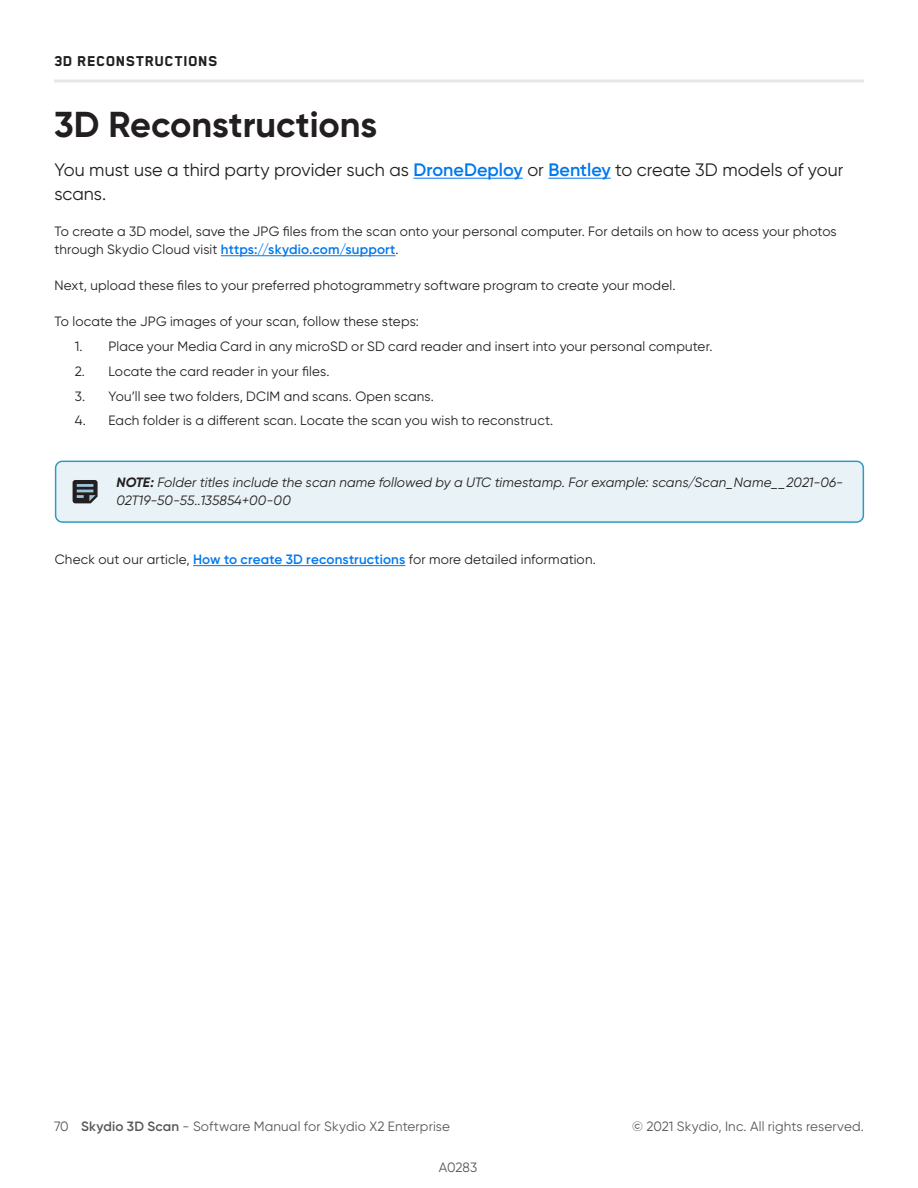
<style>
.page{position:relative;width:918px;height:1188px;background:#fff}
.page>*{position:absolute;margin:0;border:0;box-sizing:border-box;transform-origin:0 0}
.t1{font:700 36px "Gilroy";color:#231f20}
.Body_copy{font:18px/24px "Gilroy";color:#231f20}
.t2{font:800 16.5px "Blender";letter-spacing:.035em;color:#231f20}
.Body_copy-2{font:13.5px/18px "Gilroy";letter-spacing:.015em;color:#231f20}
.Body_copy-3{font:italic 13.5px/18px "Gilroy";letter-spacing:.01em;color:#231f20}
.t3{font:13.5px "Gilroy";letter-spacing:.01em;color:#57585a}
.s1{font-weight:600;color:#07e}
.s2{font-weight:700}
.s3{font-weight:600}
</style>
<div class="page">
<hr style="left:54px;top:80px;width:810px;height:2px;background:#e6e7e9">
<hr style="left:413px;top:178px;width:110px;height:1px;background:#07e">
<hr style="left:548px;top:178px;width:63px;height:1px;background:#07e">
<hr style="left:221px;top:255px;width:175px;height:1px;background:#07e">
<div style="left:56px;top:461px;width:807px;height:61px;background:#e9f2f6;border-radius:7px"></div>
<div style="left:55px;top:461px;width:809px;height:62px;border:2px solid #2e9cc0;border-radius:7px"></div>
<svg style="left:73px;top:480px;width:25px;height:23px"></svg>
<hr style="left:193px;top:565px;width:212px;height:1px;background:#07e">
<p class="t2" style="left:54px;top:53px;width:165px">3D RECONSTRUCTIONS</p>
<p class="t1" style="left:54px;top:102px;width:325px">3D Reconstructions</p>
<p class="Body_copy" style="left:54px;top:158px;width:791px">You must use a third party provider such as <span class="s1">DroneDeploy</span> or <span class="s1">Bentley</span> to create 3D models of your scans.</p>
<p class="Body_copy-2" style="left:54px;top:223px;width:784px">To create a 3D model, save the JPG files from the scan onto your personal computer. For details on how to acess your photos through Skydio Cloud visit <span class="s1">https://skydio.com/support</span>.</p>
<p class="Body_copy-2" style="left:54px;top:277px;width:623px">Next, upload these files to your preferred photogrammetry software program to create your model.</p>
<p class="Body_copy-2" style="left:54px;top:313px;width:366px">To locate the JPG images of your scan, follow these steps:</p>
<p class="Body_copy-2" style="left:75px;top:337px;width:639px">1. Place your Media Card in any microSD or SD card reader and insert into your personal computer.</p>
<p class="Body_copy-2" style="left:75px;top:362px;width:256px">2. Locate the card reader in your files.</p>
<p class="Body_copy-2" style="left:75px;top:387px;width:361px">3. You’ll see two folders, DCIM and scans. Open scans.</p>
<p class="Body_copy-2" style="left:75px;top:412px;width:480px">4. Each folder is a different scan. Locate the scan you wish to reconstruct.</p>
<p class="Body_copy-3" style="left:116px;top:473px;width:728px"><span class="s2">NOTE:</span> Folder titles include the scan name followed by a UTC timestamp. For example: scans/Scan_Name__2021-06-<br>02T19-50-55..135854+00-00</p>
<p class="Body_copy-2" style="left:55px;top:550px;width:543px">Check out our article, <span class="s1">How to create 3D reconstructions</span> for more detailed information.</p>
<p class="t3" style="left:54px;top:1118px;width:398px">70 <span class="s3">Skydio 3D Scan</span> - Software Manual for Skydio X2 Enterprise</p>
<p class="t3" style="left:632px;top:1118px;width:233px">© 2021 Skydio, Inc. All rights reserved.</p>
<p class="t3" style="left:439px;top:1159px;width:40px">A0283</p>
</div>
